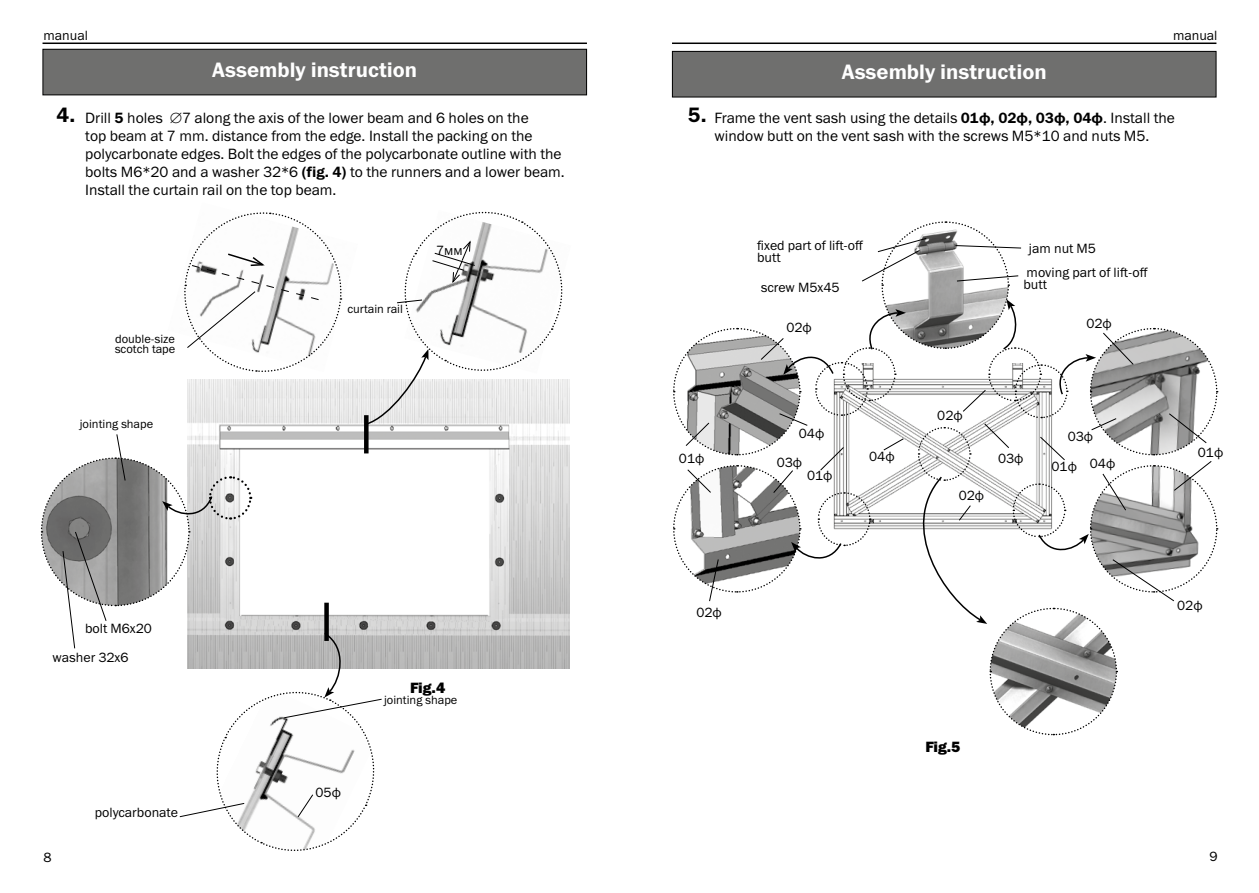
<style>
.page{position:relative;width:1259px;height:893px;background:#fff}
.page>*{position:absolute;margin:0;border:0;box-sizing:border-box;transform-origin:0 0}
.t1{font:21px "Franklin Gothic Demi C";color:#fff}
.t2{font:21px "Franklin Gothic Demi C";color:#000}
.t3{font:15px/18px "Franklin Gothic Book C";color:#000}
.t4{font:15px "Franklin Gothic Heavy C";letter-spacing:-.015em;color:#000}
.t5{font:13.5px/12px "Franklin Gothic Book C";color:#000}
.t6{font:12px/10.5px "Franklin Gothic Book C";color:#000}
.s1{font-family:"Franklin Gothic Demi C"}
.s2{font-family:"Franklin Gothic Demi C";font-size:21px}
</style>
<div class="page">
<hr style="left:43px;top:43px;width:544px;height:1px;background:#000">
<hr style="left:672px;top:43px;width:544px;height:1px;background:#000">
<div style="left:43px;top:49px;width:543px;height:46px;background:#6f6f6e"></div>
<div style="left:43px;top:49px;width:544px;height:46px;border:1px solid #000"></div>
<img style="left:187px;top:380px;width:382px;height:289px">
<div style="left:672px;top:51px;width:544px;height:46px;background:#6f6f6e"></div>
<div style="left:672px;top:51px;width:544px;height:46px;border:1px solid #000"></div>
<svg style="left:364px;top:426px;width:4px;height:7px"></svg>
<svg style="left:184px;top:212px;width:159px;height:160px"></svg>
<svg style="left:363px;top:211px;width:207px;height:215px"></svg>
<svg style="left:40px;top:433px;width:344px;height:418px"></svg>
<svg style="left:673px;top:221px;width:545px;height:515px"></svg>
<p class="t5" style="left:44px;top:29px;width:46px">manual</p>
<h1 class="t1" style="left:212px;top:58px;width:206px">Assembly instruction</h1>
<h1 class="t2" style="left:57px;top:103px;width:20px">4.</h1>
<p class="t3" style="left:85px;top:108px;width:481px">Drill <span class="s1">5</span> holes Ø∅7 along the axis of the lower beam and 6 holes on the<br>top beam at 7 mm. distance from the edge. Install the packing on the polycarbonate edges. Bolt the edges of the polycarbonate outline with the bolts M6*20 and a washer 32*6 <span class="s1">(fig. 4)</span> to the runners and a lower beam.<br>Install the curtain rail on the top beam.</p>
<p class="t5" style="left:436px;top:244px;width:28px">7мм</p>
<p class="t6" style="left:115px;top:333px;width:62px">double-size scotch tape</p>
<p class="t6" style="left:347px;top:303px;width:57px">curtain rail</p>
<p class="t6" style="left:80px;top:418px;width:75px">jointing shape</p>
<p class="t5" style="left:85px;top:622px;width:68px">bolt М6х20</p>
<p class="t5" style="left:53px;top:651px;width:77px">washer 32х6</p>
<p class="t5" style="left:95px;top:806px;width:85px">polycarbonate</p>
<p class="t5" style="left:315px;top:786px;width:27px">05ф</p>
<p class="t4" style="left:410px;top:679px;width:37px">Fig.4</p>
<p class="t6" style="left:384px;top:695px;width:75px">jointing shape</p>
<p class="t5" style="left:1173px;top:29px;width:46px">manual</p>
<h1 class="t1" style="left:842px;top:60px;width:206px">Assembly instruction</h1>
<p class="t3" style="left:688px;top:108px;width:488px;text-align:center"><span class="s2">5.</span> Frame the vent sash using the details <span class="s1">01ф, 02ф, 03ф, 04ф</span>. Install the window butt on the vent sash with the screws M5*10 and nuts M5.</p>
<p class="t5" style="left:757px;top:239px;width:107px">fixed part of lift-off butt</p>
<p class="t5" style="left:1026px;top:236px;width:122px;line-height:24.2px">jam nut M5<br>moving part of lift-off</p>
<p class="t5" style="left:1023px;top:278px;width:25px">butt</p>
<p class="t5" style="left:761px;top:282px;width:80px">screw М5х45</p>
<p class="t5" style="left:786px;top:322px;width:27px">02ф</p>
<p class="t5" style="left:1086px;top:317px;width:27px">02ф</p>
<p class="t5" style="left:679px;top:452px;width:27px">01ф</p>
<p class="t5" style="left:696px;top:606px;width:27px">02ф</p>
<p class="t5" style="left:799px;top:427px;width:27px">04ф</p>
<p class="t5" style="left:937px;top:409px;width:27px">02ф</p>
<p class="t5" style="left:869px;top:450px;width:27px">04ф</p>
<p class="t5" style="left:777px;top:456px;width:27px">03ф</p>
<p class="t5" style="left:998px;top:452px;width:27px">03ф</p>
<p class="t5" style="left:807px;top:469px;width:27px">01ф</p>
<p class="t5" style="left:958px;top:489px;width:27px">02ф</p>
<p class="t5" style="left:1067px;top:431px;width:27px">03ф</p>
<p class="t5" style="left:1051px;top:460px;width:27px">01ф</p>
<p class="t5" style="left:1090px;top:457px;width:27px">04ф</p>
<p class="t4" style="left:925px;top:738px;width:37px">Fig.5</p>
<p class="t5" style="left:1198px;top:446px;width:27px">01ф</p>
<p class="t5" style="left:1177px;top:599px;width:27px">02ф</p>
<p class="t5" style="left:44px;top:852px;width:10px">8</p>
<p class="t5" style="left:1209px;top:850px;width:10px">9</p>
</div>
